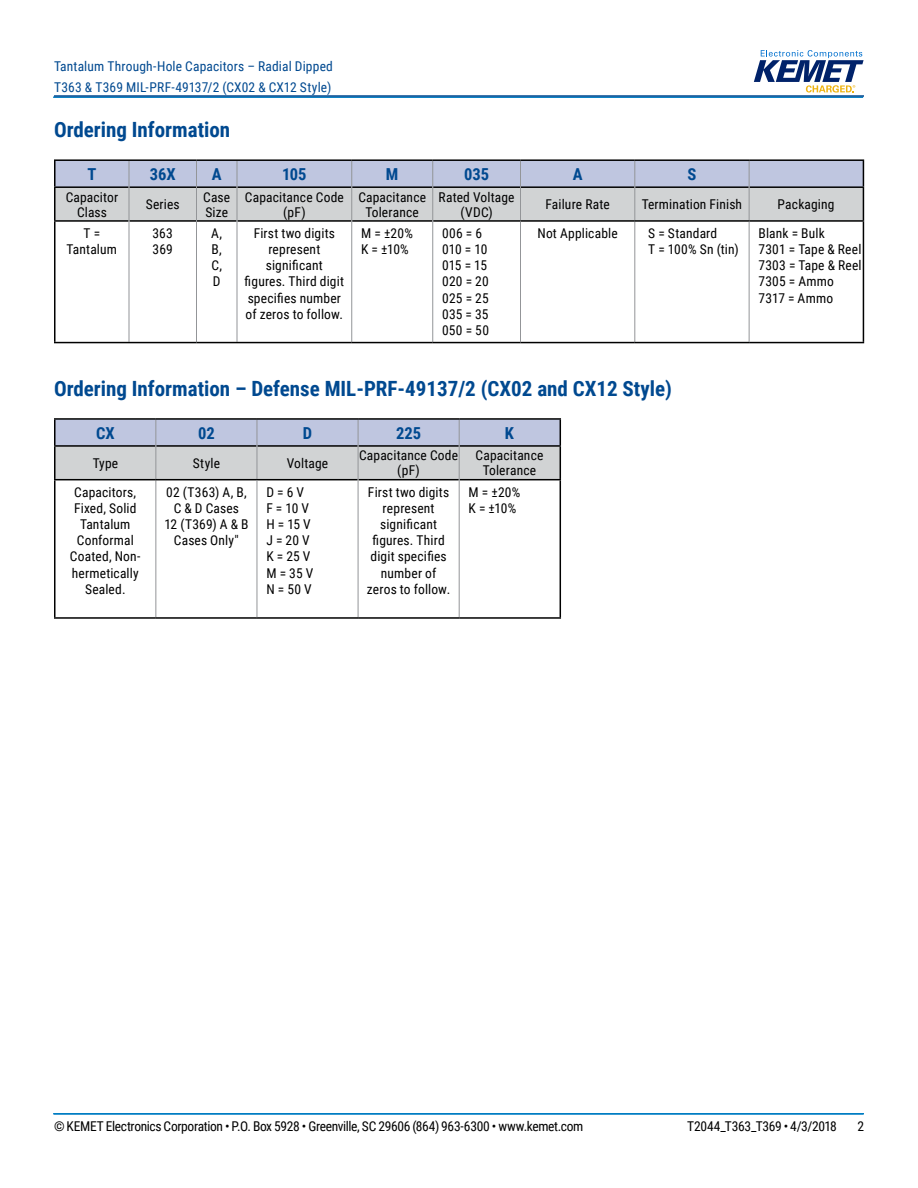
<style>
.page{position:relative;width:918px;height:1188px;background:#fff}
.page>*{position:absolute;margin:0;border:0;box-sizing:border-box;transform-origin:0 0}
.t1{font:700 21px "Roboto Condensed";color:#004990}
.t2{font:700 16.5px "Roboto Condensed";color:#004990}
.t3{font:13.5px/16.2px "Roboto Condensed";letter-spacing:.01em;color:#000;text-align:center}
.t4{font:13.5px "Roboto Condensed";letter-spacing:-.025em;color:#000}
.t5{font:13.5px/21px "Roboto Condensed";letter-spacing:.01em;color:#004990}
</style>
<div class="page">
<hr style="left:54px;top:1113px;width:810px;height:2px;background:#007dc3">
<hr style="left:53px;top:1113px;width:810px;height:2px;background:#007dc3">
<hr style="left:53px;top:96px;width:810px;height:2px;background:#007dc3">
<svg style="left:754px;top:50px;width:110px;height:43px"></svg>
<hr style="left:54px;top:95px;width:810px;height:2px;background:#004990">
<svg style="left:56px;top:222px;width:807px;height:120px"></svg>
<hr style="left:54px;top:186px;width:75px;height:2px;background:#000">
<hr style="left:352px;top:220px;width:80px;height:2px;background:#000">
<hr style="left:433px;top:220px;width:87px;height:2px;background:#000">
<hr style="left:749px;top:220px;width:115px;height:2px;background:#000">
<hr style="left:54px;top:220px;width:75px;height:2px;background:#000">
<hr style="left:129px;top:220px;width:67px;height:2px;background:#000">
<hr style="left:197px;top:220px;width:40px;height:2px;background:#000">
<hr style="left:237px;top:220px;width:114px;height:2px;background:#000">
<hr style="left:129px;top:221px;width:1px;height:121px;background:#939598">
<hr style="left:196px;top:221px;width:1px;height:121px;background:#939598">
<hr style="left:237px;top:221px;width:1px;height:121px;background:#939598">
<hr style="left:351px;top:221px;width:1px;height:121px;background:#939598">
<hr style="left:432px;top:221px;width:1px;height:121px;background:#939598">
<hr style="left:54px;top:159px;width:75px;height:2px;background:#000">
<hr style="left:54px;top:161px;width:2px;height:25px;background:#000">
<hr style="left:129px;top:159px;width:67px;height:2px;background:#000">
<hr style="left:196px;top:159px;width:41px;height:2px;background:#000">
<hr style="left:237px;top:159px;width:115px;height:2px;background:#000">
<hr style="left:352px;top:159px;width:81px;height:2px;background:#000">
<hr style="left:433px;top:159px;width:87px;height:2px;background:#000">
<hr style="left:520px;top:159px;width:115px;height:2px;background:#000">
<hr style="left:635px;top:159px;width:114px;height:2px;background:#000">
<hr style="left:749px;top:159px;width:115px;height:2px;background:#000">
<hr style="left:54px;top:188px;width:2px;height:32px;background:#000">
<hr style="left:54px;top:222px;width:2px;height:120px;background:#000">
<hr style="left:863px;top:222px;width:1px;height:120px;background:#000">
<hr style="left:54px;top:342px;width:75px;height:1px;background:#000">
<hr style="left:129px;top:342px;width:67px;height:1px;background:#000">
<hr style="left:196px;top:342px;width:41px;height:1px;background:#000">
<hr style="left:237px;top:342px;width:115px;height:1px;background:#000">
<hr style="left:352px;top:342px;width:81px;height:1px;background:#000">
<hr style="left:433px;top:342px;width:87px;height:1px;background:#000">
<hr style="left:749px;top:342px;width:115px;height:1px;background:#000">
<svg style="left:55px;top:160px;width:809px;height:61px;background:#bec2cd"></svg>
<hr style="left:634px;top:187px;width:1px;height:33px;background:#939598">
<hr style="left:749px;top:187px;width:1px;height:33px;background:#939598">
<hr style="left:634px;top:222px;width:1px;height:120px;background:#939598">
<hr style="left:520px;top:220px;width:115px;height:2px;background:#000">
<hr style="left:635px;top:220px;width:114px;height:2px;background:#000">
<hr style="left:520px;top:222px;width:1px;height:120px;background:#939598">
<hr style="left:749px;top:222px;width:1px;height:120px;background:#939598">
<hr style="left:520px;top:342px;width:115px;height:1px;background:#000">
<hr style="left:635px;top:342px;width:114px;height:1px;background:#000">
<svg style="left:56px;top:480px;width:504px;height:137px"></svg>
<hr style="left:54px;top:445px;width:101px;height:2px;background:#000">
<hr style="left:155px;top:480px;width:1px;height:137px;background:#939598">
<hr style="left:358px;top:480px;width:1px;height:137px;background:#939598">
<hr style="left:459px;top:480px;width:1px;height:137px;background:#939598">
<hr style="left:54px;top:418px;width:102px;height:2px;background:#000">
<hr style="left:54px;top:420px;width:2px;height:25px;background:#000">
<hr style="left:156px;top:418px;width:101px;height:2px;background:#000">
<hr style="left:257px;top:418px;width:101px;height:2px;background:#000">
<hr style="left:358px;top:418px;width:101px;height:2px;background:#000">
<hr style="left:459px;top:418px;width:102px;height:2px;background:#000">
<svg style="left:55px;top:419px;width:506px;height:61px;background:#bec2ce"></svg>
<hr style="left:54px;top:447px;width:2px;height:32px;background:#000">
<hr style="left:560px;top:447px;width:1px;height:32px;background:#000">
<hr style="left:560px;top:480px;width:1px;height:137px;background:#000">
<hr style="left:257px;top:617px;width:101px;height:2px;background:#000">
<hr style="left:358px;top:617px;width:101px;height:2px;background:#000">
<hr style="left:459px;top:617px;width:102px;height:2px;background:#000">
<hr style="left:54px;top:479px;width:102px;height:1px;background:#000">
<hr style="left:156px;top:479px;width:101px;height:1px;background:#000">
<hr style="left:54px;top:480px;width:2px;height:137px;background:#000">
<hr style="left:54px;top:617px;width:102px;height:2px;background:#000">
<hr style="left:156px;top:617px;width:101px;height:2px;background:#000">
<hr style="left:257px;top:480px;width:1px;height:137px;background:#939598">
<p class="t5" style="left:54px;top:55px;width:280px">Tantalum Through-Hole Capacitors – Radial Dipped<br>T363 &amp; T369 MIL-PRF-49137/2 (CX02 &amp; CX12 Style)</p>
<h1 class="t1" style="left:54px;top:115px;width:178px">Ordering Information</h1>
<p class="t2" style="left:88px;top:162px;width:10px">T</p>
<p class="t2" style="left:150px;top:162px;width:27px">36X</p>
<p class="t2" style="left:212px;top:162px;width:11px">A</p>
<p class="t2" style="left:282px;top:162px;width:26px">105</p>
<p class="t2" style="left:386px;top:162px;width:14px">M</p>
<p class="t2" style="left:464px;top:162px;width:27px">035</p>
<p class="t2" style="left:573px;top:162px;width:11px">A</p>
<p class="t2" style="left:688px;top:162px;width:10px">S</p>
<p class="t3" style="left:66px;top:189px;width:54px;line-height:15px">Capacitor<br>Class</p>
<p class="t3" style="left:146px;top:196px;width:35px">Series</p>
<p class="t3" style="left:203px;top:189px;width:28px;line-height:15px;text-align:left">Case<br>Size</p>
<p class="t3" style="left:245px;top:189px;width:101px;line-height:15px">Capacitance Code (pF)</p>
<p class="t3" style="left:358px;top:189px;width:69px;line-height:15px">Capacitance<br>Tolerance</p>
<p class="t3" style="left:439px;top:189px;width:77px;line-height:15px">Rated Voltage (VDC)</p>
<p class="t3" style="left:546px;top:196px;width:66px">Failure Rate</p>
<p class="t3" style="left:642px;top:196px;width:102px">Termination Finish</p>
<p class="t3" style="left:778px;top:196px;width:58px">Packaging</p>
<p class="t3" style="left:67px;top:224px;width:52px">T =<br>Tantalum</p>
<p class="t3" style="left:152px;top:224px;width:22px;text-align:left">363<br>369</p>
<p class="t3" style="left:211px;top:224px;width:12px;text-align:justify">A, B, C, D</p>
<p class="t3" style="left:245px;top:224px;width:101px">First two digits represent significant figures. Third digit specifies number of zeros to follow.</p>
<p class="t3" style="left:361px;top:224px;width:53px;text-align:left">M = ±20%<br>K = ±10%</p>
<p class="t3" style="left:442px;top:224px;width:48px;text-align:left">006 = 6<br>010 = 10<br>015 = 15<br>020 = 20<br>025 = 25<br>035 = 35<br>050 = 50</p>
<p class="t3" style="left:537px;top:224px;width:82px">Not Applicable</p>
<p class="t3" style="left:648px;top:224px;width:92px;text-align:left">S = Standard<br>T = 100% Sn (tin)</p>
<p class="t3" style="left:759px;top:224px;width:105px;text-align:left">Blank = Bulk<br>7301 = Tape &amp; Reel<br>7303 = Tape &amp; Reel<br>7305 = Ammo<br>7317 = Ammo</p>
<h1 class="t1" style="left:54px;top:374px;width:619px">Ordering Information – Defense MIL-PRF-49137/2 (CX02 and CX12 Style)</h1>
<p class="t2" style="left:96px;top:421px;width:20px">CX</p>
<p class="t2" style="left:198px;top:421px;width:18px">02</p>
<p class="t2" style="left:303px;top:421px;width:11px">D</p>
<p class="t2" style="left:396px;top:421px;width:27px">225</p>
<p class="t2" style="left:505px;top:421px;width:11px">K</p>
<p class="t3" style="left:93px;top:454px;width:27px">Type</p>
<p class="t3" style="left:193px;top:454px;width:29px">Style</p>
<p class="t3" style="left:287px;top:454px;width:43px">Voltage</p>
<p class="t3" style="left:359px;top:448px;width:101px;line-height:15px">Capacitance Code (pF)</p>
<p class="t3" style="left:476px;top:448px;width:69px;line-height:15px">Capacitance<br>Tolerance</p>
<p class="t3" style="left:70px;top:483px;width:72px">Capacitors,<br>Fixed, Solid<br>Tantalum<br>Conformal<br>Coated, Non&shy;hermetically<br>Sealed.</p>
<p class="t3" style="left:164px;top:483px;width:86px">02 (T363) A, B,<br>C &amp; D Cases<br>12 (T369) A &amp; B<br>Cases Only"</p>
<p class="t3" style="left:266px;top:483px;width:48px;text-align:left">D = 6 V<br>F = 10 V<br>H = 15 V<br>J = 20 V<br>K = 25 V<br>M = 35 V<br>N = 50 V</p>
<p class="t3" style="left:367px;top:483px;width:85px">First two digits represent significant figures. Third digit specifies number of zeros to follow.</p>
<p class="t3" style="left:469px;top:483px;width:53px;text-align:left">M = ±20%<br>K = ±10%</p>
<p class="t4" style="left:54px;top:1116px;width:531px">© KEMET Electronics Corporation • P.O. Box 5928 • Greenville, SC 29606 (864) 963-6300 • www.kemet.com</p>
<p class="t4" style="left:687px;top:1116px;width:151px">T2044_T363_T369 • 4/3/2018</p>
<p class="t3" style="left:857px;top:1117px;width:8px">2</p>
</div>
